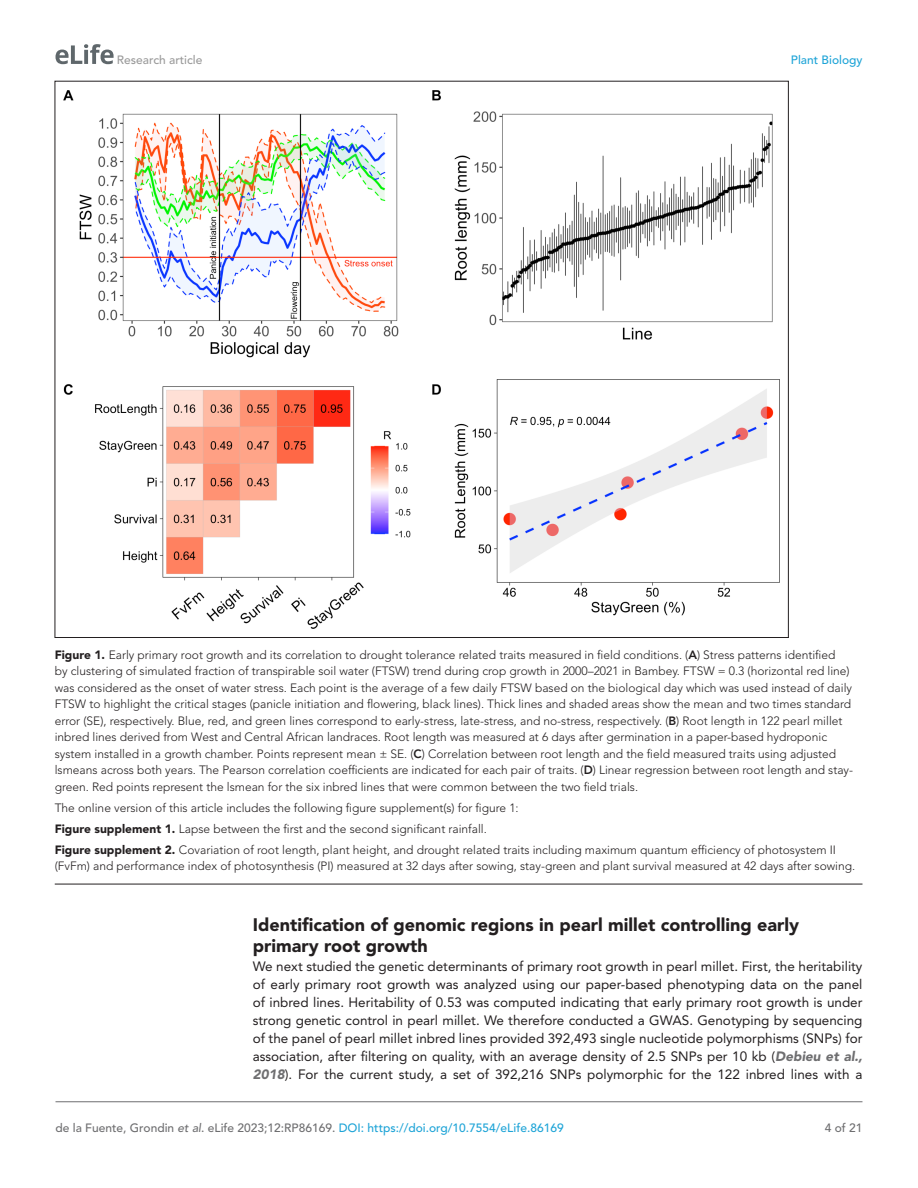
<style>
.page{position:relative;width:918px;height:1188px;background:#fff}
.page>*{position:absolute;margin:0;border:0;box-sizing:border-box;transform-origin:0 0}
.t1{font:900 18px/21px "Avenir LT Std";color:#231f20}
.t2{font:13.5px/18px "Avenir LT Std";color:#231f20;text-align:justify}
.t3{font:300 12px/16.5px "Avenir LT Std";color:#231f20}
.t4{font:500 12px "Avenir LT Std";color:#6e6e70}
.t5{font:500 12px "Avenir LT Std";color:#9a9a9a}
.t6{font:500 12px "Avenir LT Std";color:#1ea4d7}
.s1{font-weight:900}
.s2{font-weight:800}
.s3{font-weight:900;font-style:italic;color:#6e6e70}
.s4{font-style:italic}
.s5{color:#1ea4d7}
</style>
<div class="page">
<svg style="left:56px;top:44px;width:58px;height:20px"></svg>
<hr style="left:56px;top:1101px;width:806px;height:1px;background:#6e6e70">
<hr style="left:55px;top:884px;width:807px;height:1px;background:#231f20">
<img style="left:64px;top:90px;width:715px;height:539px">
<p class="t5" style="left:117px;top:53px;width:87px">Research article</p>
<p class="t6" style="left:791px;top:53px;width:73px">Plant Biology</p>
<p class="t3" style="left:55px;top:646px;width:800px"><span class="s1">Figure 1.</span> Early primary root growth and its correlation to drought tolerance related traits measured in field conditions. (<span class="s2">A</span>) Stress patterns identified<br>by clustering of simulated fraction of transpirable soil water (FTSW) trend during crop growth in 2000–2021 in Bambey. FTSW = 0.3 (horizontal red line) was considered as the onset of water stress. Each point is the average of a few daily FTSW based on the biological day which was used instead of daily FTSW to highlight the critical stages (panicle initiation and flowering, black lines). Thick lines and shaded areas show the mean and two times standard error (SE), respectively. Blue, red, and green lines correspond to early-stress, late-stress, and no-stress, respectively. (<span class="s2">B</span>) Root length in 122 pearl millet inbred lines derived from West and Central African landraces. Root length was measured at 6 days after germination in a paper-based hydroponic system installed in a growth chamber. Points represent mean ± SE. (<span class="s2">C</span>) Correlation between root length and the field measured traits using adjusted lsmeans across both years. The Pearson correlation coefficients are indicated for each pair of traits. (<span class="s2">D</span>) Linear regression between root length and stay&shy;green. Red points represent the lsmean for the six inbred lines that were common between the two field trials.</p>
<p class="t3" style="left:55px;top:797px;width:783px;line-height:21px">The online version of this article includes the following figure supplement(s) for figure 1:<br><span class="s1">Figure supplement 1.</span> Lapse between the first and the second significant rainfall.<br><span class="s1">Figure supplement 2.</span> Covariation of root length, plant height, and drought related traits including maximum quantum efficiency of photosystem II</p>
<p class="t3" style="left:55px;top:858px;width:802px">(FvFm) and performance index of photosynthesis (PI) measured at 32 days after sowing, stay-green and plant survival measured at 42 days after sowing.</p>
<h1 class="t1" style="left:253px;top:914px;width:548px">Identification of genomic regions in pearl millet controlling early primary root growth</h1>
<p class="t2" style="left:253px;top:958px;width:611px">We next studied the genetic determinants of primary root growth in pearl millet. First, the heritability of early primary root growth was analyzed using our paper-based phenotyping data on the panel of inbred lines. Heritability of 0.53 was computed indicating that early primary root growth is under strong genetic control in pearl millet. We therefore conducted a GWAS. Genotyping by sequencing of the panel of pearl millet inbred lines provided 392,493 single nucleotide polymorphisms (SNPs) for association, after filtering on quality, with an average density of 2.5 SNPs per 10 kb (<span class="s3">Debieu et al., 2018</span>). For the current study, a set of 392,216 SNPs polymorphic for the 122 inbred lines with a</p>
<p class="t4" style="left:56px;top:1121px;width:510px">de la Fuente, Grondin <span class="s4">et al</span>. eLife 2023;12:RP86169. <span class="s5">DOI: https://doi.org/10.7554/eLife.86169</span></p>
<p class="t4" style="left:825px;top:1121px;width:39px">4 of 21</p>
</div>
